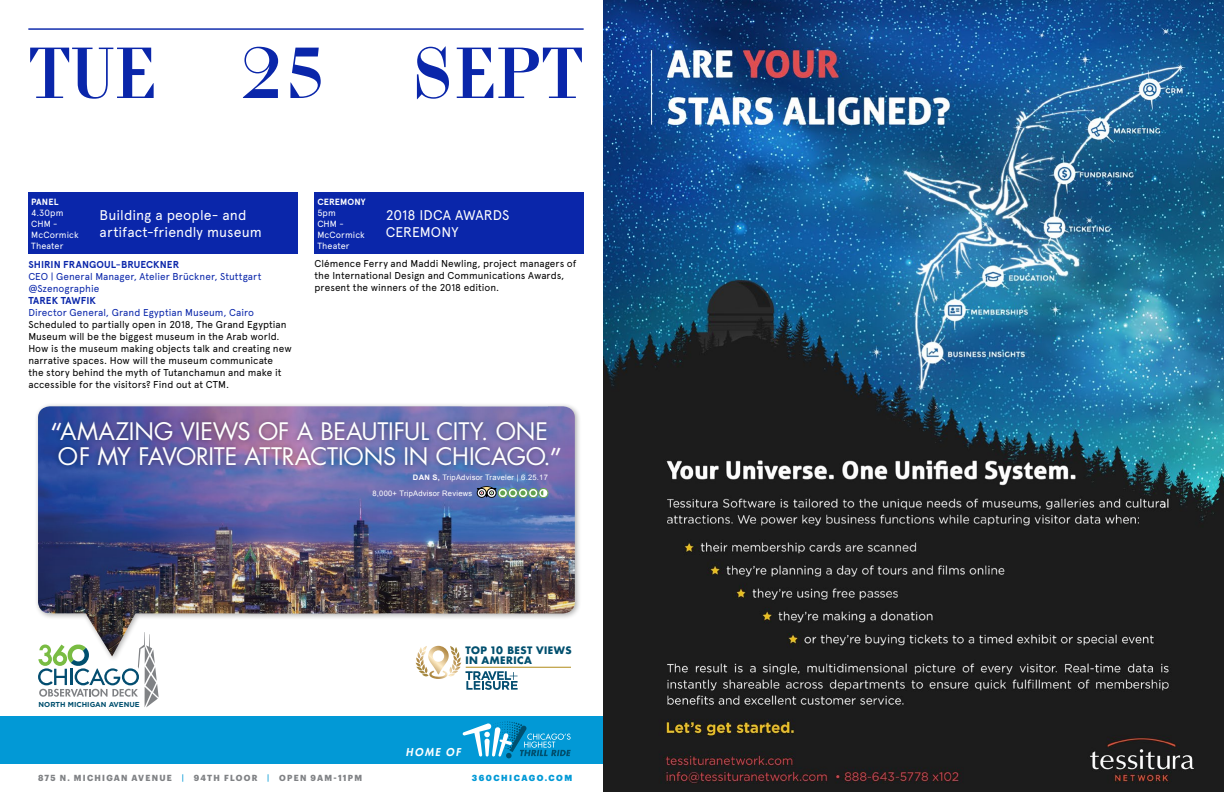
<style>
.page{position:relative;width:1224px;height:792px;background:#fff}
.page>*{position:absolute;margin:0;border:0;box-sizing:border-box;transform-origin:0 0}
.t1{font:70px "The W Clan RZA";letter-spacing:.01em;color:#0a26aa}
.t2{font:27.9px "Futura Std";color:#fff}
.t3{font:23.5px/24.9px "Futura Std";letter-spacing:-.01em;color:#fff}
.t4{font:14px/16.8px "Apercu";letter-spacing:.005em;color:#fff}
.t5{font:italic 800 10.5px "Futura Std";letter-spacing:.17em;color:#fff}
.t6{font:10px/12px "Apercu";letter-spacing:.005em;color:#000}
.t7{font:10px/12px "Apercu";letter-spacing:.005em;color:#0a26aa}
.t8{font:700 10px "Apercu";letter-spacing:.005em;color:#0a26aa}
.t9{font:700 10px/10px "Futura Std";letter-spacing:.05em;color:#004f6e}
.t10{font:9px/10.8px "Apercu";letter-spacing:.01em;color:#fff}
.t11{font:700 9px "Apercu";letter-spacing:.015em;color:#fff}
.t12{font:700 8.6px "Graphik";letter-spacing:.155em;color:#808285;scale:.95 1}
.t13{font:900 8.6px "Graphik";letter-spacing:.185em;color:#0299d6;scale:.95 1}
.t14{font:7.6px "Arial";letter-spacing:.03em;color:#fff}
.t15{font:700 7.2px "Gotham";color:#004f6e}
.s1{font-size:27.9px}
.s2{font-weight:700}
.s3{font-weight:500;color:#0299d6}
</style>
<div class="page">
<hr style="left:28px;top:28px;width:556px;height:2px;background:#0a26aa">
<div style="left:28px;top:193px;width:72px;height:61px;background:#0a26aa"></div>
<div style="left:100px;top:193px;width:197px;height:61px;background:#0a26aa"></div>
<div style="left:315px;top:193px;width:71px;height:61px;background:#0a26aa"></div>
<div style="left:386px;top:193px;width:198px;height:61px;background:#0a26aa"></div>
<div style="left:34px;top:402px;width:547px;height:260px;background:#000;opacity:.33"></div>
<div style="left:0;top:716px;width:616px;height:48px;background:#0299d6"></div>
<svg style="left:463px;top:722px;width:108px;height:36px"></svg>
<img style="left:38px;top:406px;width:537px;height:250px">
<svg style="left:38px;top:632px;width:121px;height:75px"></svg>
<svg style="left:477px;top:484px;width:72px;height:14px"></svg>
<div style="left:53px;top:417px;width:500px;height:54px;background:#000101;opacity:.35"></div>
<svg style="left:416px;top:646px;width:102px;height:44px"></svg>
<hr style="left:466px;top:667px;width:105px;height:1px;background:#b08a18">
<img style="left:603px;top:0;width:621px;height:792px">
<h1 class="t1" style="left:28px;top:30px;width:557px">TUE 25 SEPT</h1>
<p class="t11" style="left:31px;top:197px;width:29px">PANEL</p>
<p class="t10" style="left:31px;top:208px;width:49px">4.30pm<br>CHM -<br>McCormick<br>Theater</p>
<h3 class="t4" style="left:100px;top:207px;width:164px">Building a people- and artifact-friendly museum</h3>
<p class="t8" style="left:28px;top:258px;width:152px">SHIRIN FRANGOUL-BRUECKNER</p>
<p class="t7" style="left:28px;top:270px;width:235px">CEO | General Manager, Atelier Brückner, Stuttgart @Szenographie</p>
<p class="t8" style="left:28px;top:294px;width:69px">TAREK TAWFIK</p>
<p class="t7" style="left:28px;top:306px;width:227px">Director General, Grand Egyptian Museum, Cairo</p>
<p class="t6" style="left:28px;top:318px;width:265px">Scheduled to partially open in 2018, The Grand Egyptian Museum will be the biggest museum in the Arab world.<br>How is the museum making objects talk and creating new narrative spaces. How will the museum communicate<br>the story behind the myth of Tutanchamun and make it accessible for the visitors? Find out at CTM.</p>
<p class="t11" style="left:317px;top:197px;width:50px">CEREMONY</p>
<p class="t10" style="left:317px;top:208px;width:49px">5pm<br>CHM -<br>McCormick<br>Theater</p>
<h3 class="t4" style="left:386px;top:207px;width:125px">2018 IDCA AWARDS<br>CEREMONY</h3>
<p class="t6" style="left:315px;top:257px;width:263px">Clémence Ferry and Maddi Newling, project managers of the International Design and Communications Awards, present the winners of the 2018 edition.</p>
<h3 class="t3" style="left:58px;top:420px;width:506px">AMAZING VIEWS OF A BEAUTIFUL CITY. ONE<br>OF MY FAVORITE ATTRACTIONS IN CHICAGO.<span class="s1">”</span></h3>
<h2 class="t2" style="left:50px;top:416px;width:14px">“</h2>
<p class="t14" style="left:413px;top:472px;width:136px"><span class="s2">DAN S,</span> TripAdvisor Traveler | 6.25.17</p>
<p class="t14" style="left:372px;top:488px;width:101px">8,000+ TripAdvisor Reviews</p>
<p class="t15" style="left:39px;top:700px;width:103px">NORTH MICHIGAN AVENUE</p>
<p class="t9" style="left:465px;top:645px;width:108px">TOP 10 BEST VIEWS<br>IN AMERICA</p>
<p class="t5" style="left:406px;top:745px;width:56px">HOME OF</p>
<p class="t12" style="left:38px;top:771px;width:343px">875 N. MICHIGAN AVENUE <span class="s3">|</span> 94TH FLOOR <span class="s3">|</span> OPEN 9AM-11PM</p>
<p class="t13" style="left:472px;top:771px;width:107px">360CHICAGO.COM</p>
</div>
